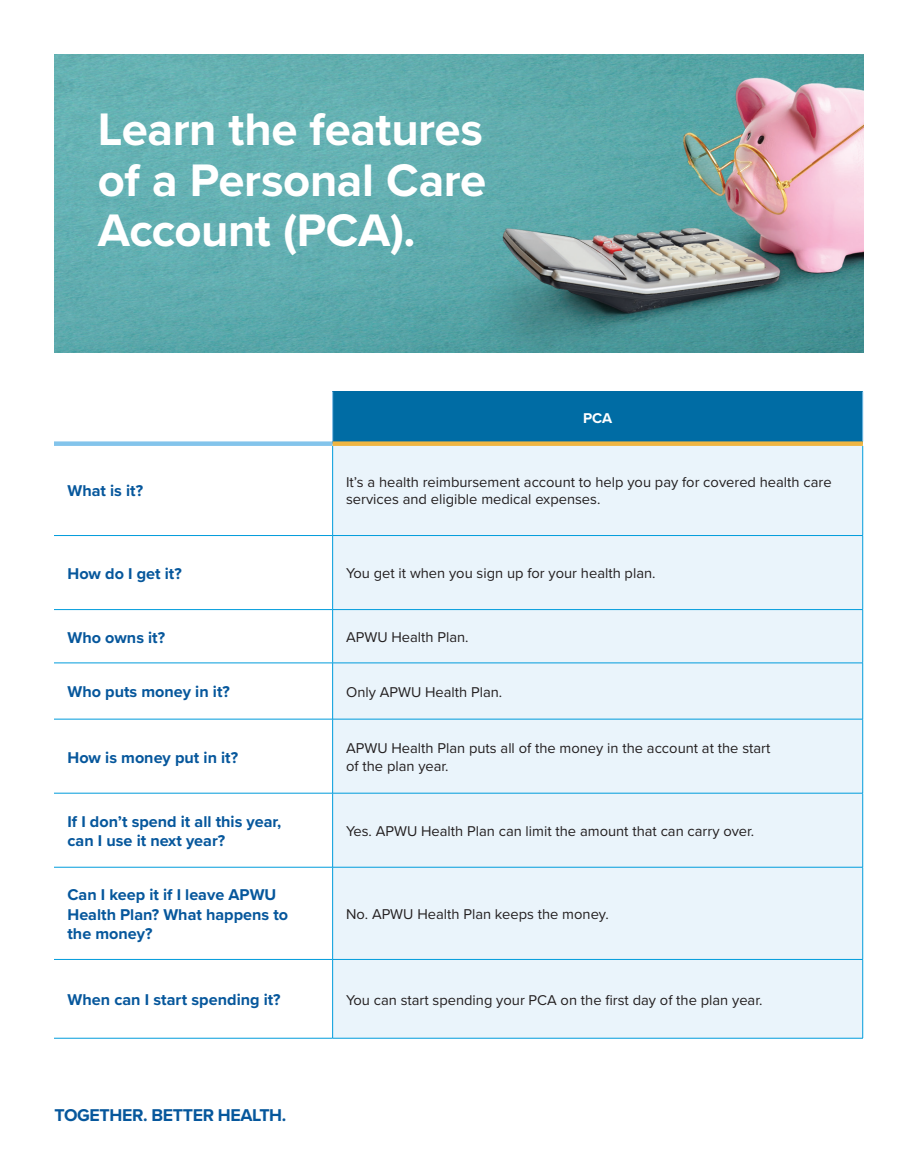
<style>
.page{position:relative;width:918px;height:1175px;background:#fff}
.page>*{position:absolute;margin:0;border:0;box-sizing:border-box;transform-origin:0 0}
.t1{font:700 47.25px/50.2px "Proxima Nova";letter-spacing:-.01em;color:#fff;text-align:justify}
.t2{font:700 17.7px "Proxima Nova";letter-spacing:-.02em;color:#06579c}
.t3{font:700 16.2px/19.5px "Proxima Nova";color:#06579c}
.t4{font:14.7px/17.7px "Proxima Nova";color:#231f20}
.t5{font:700 14.7px "Proxima Nova";color:#fff}
</style>
<div class="page">
<img style="left:54px;top:54px;width:810px;height:299px">
<div style="left:333px;top:391px;width:530px;height:52px;background:#006ca4"></div>
<svg style="left:54px;top:610px;width:278px;height:428px"></svg>
<div style="left:333px;top:446px;width:529px;height:592px;background:#eaf4fb"></div>
<hr style="left:332px;top:446px;width:1px;height:89px;background:#009cdc">
<hr style="left:862px;top:446px;width:1px;height:89px;background:#009cdc">
<hr style="left:54px;top:535px;width:279px;height:1px;background:#009cdc">
<hr style="left:333px;top:535px;width:530px;height:1px;background:#009cdc">
<hr style="left:332px;top:535px;width:1px;height:74px;background:#009cdc">
<hr style="left:862px;top:535px;width:1px;height:74px;background:#009cdc">
<hr style="left:54px;top:609px;width:279px;height:1px;background:#009cdc">
<hr style="left:333px;top:609px;width:530px;height:1px;background:#009cdc">
<hr style="left:332px;top:610px;width:1px;height:52px;background:#009cdc">
<hr style="left:862px;top:610px;width:1px;height:52px;background:#009cdc">
<hr style="left:54px;top:662px;width:279px;height:1px;background:#009cdc">
<hr style="left:333px;top:662px;width:530px;height:1px;background:#009cdc">
<hr style="left:332px;top:663px;width:1px;height:56px;background:#009cdc">
<hr style="left:862px;top:663px;width:1px;height:56px;background:#009cdc">
<hr style="left:54px;top:719px;width:279px;height:1px;background:#009cdc">
<hr style="left:333px;top:719px;width:530px;height:1px;background:#009cdc">
<hr style="left:332px;top:719px;width:1px;height:74px;background:#009cdc">
<hr style="left:862px;top:719px;width:1px;height:74px;background:#009cdc">
<hr style="left:54px;top:793px;width:279px;height:1px;background:#009cdc">
<hr style="left:333px;top:793px;width:530px;height:1px;background:#009cdc">
<hr style="left:332px;top:793px;width:1px;height:74px;background:#009cdc">
<hr style="left:862px;top:793px;width:1px;height:74px;background:#009cdc">
<hr style="left:54px;top:867px;width:279px;height:1px;background:#009cdc">
<hr style="left:333px;top:867px;width:530px;height:1px;background:#009cdc">
<hr style="left:332px;top:867px;width:1px;height:92px;background:#009cdc">
<hr style="left:862px;top:867px;width:1px;height:92px;background:#009cdc">
<hr style="left:332px;top:959px;width:1px;height:79px;background:#009cdc">
<hr style="left:862px;top:959px;width:1px;height:79px;background:#009cdc">
<hr style="left:332px;top:391px;width:1px;height:50px;background:#9cceef">
<hr style="left:862px;top:391px;width:1px;height:50px;background:#83c4eb">
<hr style="left:54px;top:959px;width:279px;height:1px;background:#009cdc">
<hr style="left:54px;top:1038px;width:279px;height:1px;background:#009cdc">
<hr style="left:333px;top:959px;width:530px;height:1px;background:#009cdc">
<hr style="left:333px;top:1038px;width:530px;height:1px;background:#009cdc">
<div style="left:54px;top:441px;width:279px;height:5px;background:#83c4eb"></div>
<div style="left:333px;top:441px;width:530px;height:5px;background:#efb542"></div>
<h1 class="t1" style="left:98px;top:103px;width:390px">Learn the features of a Personal Care Account (PCA).</h1>
<p class="t5" style="left:583px;top:407px;width:31px">PCA</p>
<p class="t3" style="left:68px;top:480px;width:77px">What is it?</p>
<p class="t4" style="left:346px;top:472px;width:487px">It’s a health reimbursement account to help you pay for covered health care services and eligible medical expenses.</p>
<p class="t3" style="left:68px;top:563px;width:116px">How do I get it?</p>
<p class="t4" style="left:346px;top:564px;width:311px">You get it when you sign up for your health plan.</p>
<p class="t3" style="left:68px;top:627px;width:99px">Who owns it?</p>
<p class="t4" style="left:346px;top:627px;width:124px">APWU Health Plan.</p>
<p class="t3" style="left:68px;top:682px;width:164px">Who puts money in it?</p>
<p class="t4" style="left:346px;top:682px;width:158px">Only APWU Health Plan.</p>
<p class="t3" style="left:68px;top:747px;width:172px">How is money put in it?</p>
<p class="t4" style="left:346px;top:738px;width:426px">APWU Health Plan puts all of the money in the account at the start of the plan year.</p>
<p class="t3" style="left:68px;top:811px;width:215px">If I don’t spend it all this year, can I use it next year?</p>
<p class="t4" style="left:346px;top:821px;width:410px">Yes. APWU Health Plan can limit the amount that can carry over.</p>
<p class="t3" style="left:68px;top:884px;width:222px">Can I keep it if I leave APWU<br>Health Plan? What happens to the money?</p>
<p class="t4" style="left:346px;top:904px;width:264px">No. APWU Health Plan keeps the money.</p>
<p class="t3" style="left:68px;top:989px;width:215px">When can I start spending it?</p>
<p class="t4" style="left:346px;top:990px;width:418px">You can start spending your PCA on the first day of the plan year.</p>
<p class="t2" style="left:55px;top:1101px;width:233px">TOGETHER. BETTER HEALTH.</p>
</div>
